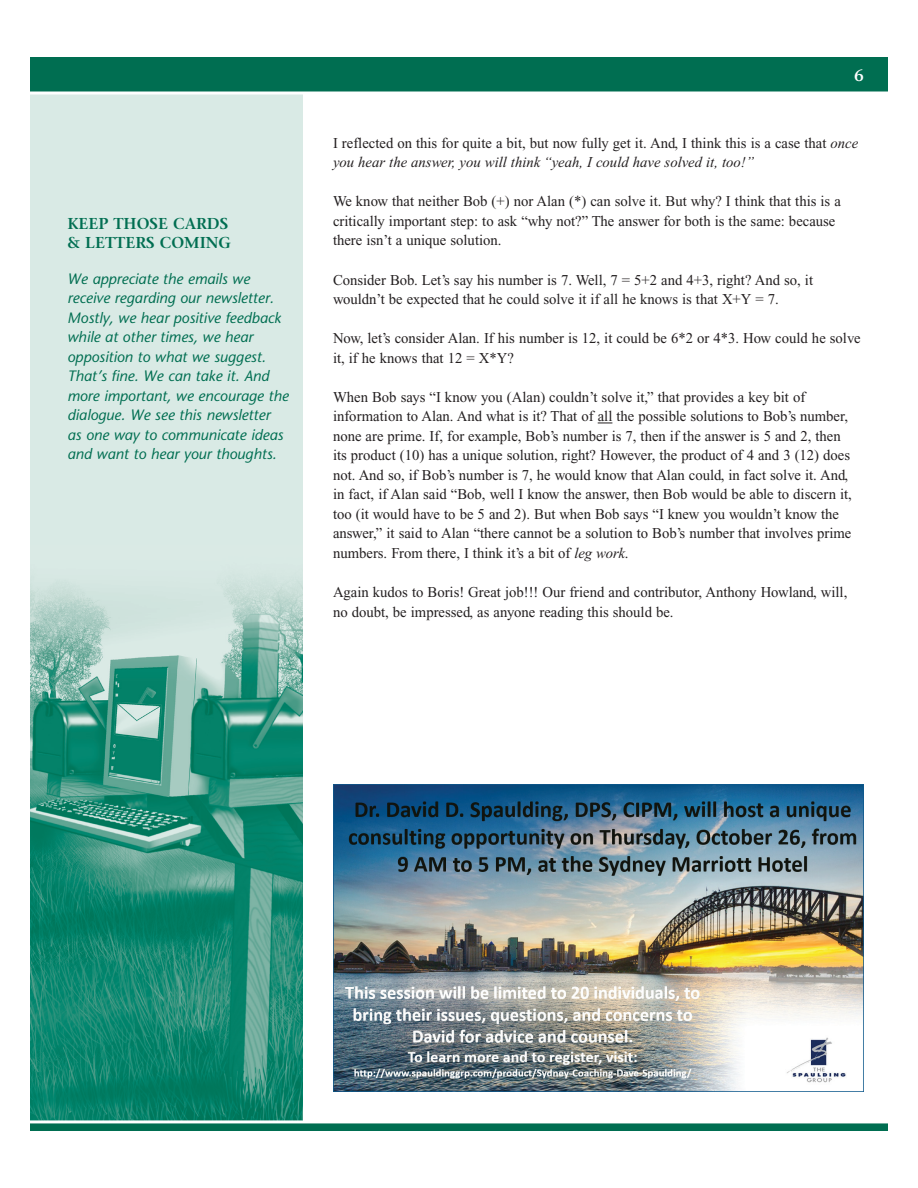
<style>
.page{position:relative;width:918px;height:1188px;background:#fff}
.page>*{position:absolute;margin:0;border:0;box-sizing:border-box;transform-origin:0 0}
.t1{font:600 16.5px "Stone Serif";color:#fff}
.t2{font:600 15.75px/19.5px "Stone Serif";color:#006e51}
.t3{font:15px/19.5px "Times New Roman";color:#231f20}
.t4{font:italic 15px/19.5px "Stone Sans";color:#006e51}
.s1{font-style:italic}
</style>
<div class="page">
<div style="left:28px;top:86px;width:276px;height:1047px;background:#d9eae5"></div>
<img style="left:31px;top:580px;width:271px;height:540px">
<div style="left:27px;top:84px;width:279px;height:1050px;border:3px solid #fff"></div>
<div style="left:27px;top:54px;width:864px;height:40px;background:#006e51;border:3px solid #fff"></div>
<div style="left:27px;top:1120px;width:864px;height:14px;background:#006e51;border:3px solid #fff"></div>
<svg style="left:598px;top:423px;width:14px;height:1px"></svg>
<img style="left:333px;top:784px;width:531px;height:308px">
<p class="t2" style="left:68px;top:213px;width:165px">KEEP THOSE CARDS &amp; LETTERS COMING</p>
<p class="t4" style="left:68px;top:269px;width:223px">We appreciate the emails we receive regarding our newsletter.<br>Mostly, we hear positive feedback while at other times, we hear opposition to what we suggest.<br>That’s fine. We can take it. And more important, we encourage the dialogue. We see this newsletter<br>as one way to communicate ideas and want to hear your thoughts.</p>
<p class="t1" style="left:854px;top:65px;width:11px">6</p>
<p class="t3" style="left:333px;top:133px;width:527px">I reflected on this for quite a bit, but now fully get it. And, I think this is a case that <span class="s1">once you hear the answer, you will think “yeah, I could have solved it, too!”</span></p>
<p class="t3" style="left:333px;top:192px;width:509px">We know that neither Bob (+) nor Alan (*) can solve it. But why? I think that this is a critically important step: to ask “why not?” The answer for both is the same: because there isn’t a unique solution.</p>
<p class="t3" style="left:333px;top:270px;width:482px">Consider Bob. Let’s say his number is 7. Well, 7 = 5+2 and 4+3, right? And so, it wouldn’t be expected that he could solve it if all he knows is that X+Y = 7.</p>
<p class="t3" style="left:333px;top:329px;width:529px">Now, let’s consider Alan. If his number is 12, it could be 6*2 or 4*3. How could he solve it, if he knows that 12 = X*Y?</p>
<p class="t3" style="left:333px;top:387px;width:520px">When Bob says “I know you (Alan) couldn’t solve it,” that provides a key bit of information to Alan. And what is it? That of all the possible solutions to Bob’s number, none are prime. If, for example, Bob’s number is 7, then if the answer is 5 and 2, then its product (10) has a unique solution, right? However, the product of 4 and 3 (12) does not. And so, if Bob’s number is 7, he would know that Alan could, in fact solve it. And, in fact, if Alan said “Bob, well I know the answer, then Bob would be able to discern it, too (it would have to be 5 and 2). But when Bob says “I knew you wouldn’t know the answer,” it said to Alan “there cannot be a solution to Bob’s number that involves prime numbers. From there, I think it’s a bit of <span class="s1">leg work</span>.</p>
<p class="t3" style="left:333px;top:582px;width:516px">Again kudos to Boris! Great job!!! Our friend and contributor, Anthony Howland, will, no doubt, be impressed, as anyone reading this should be.</p>
</div>
